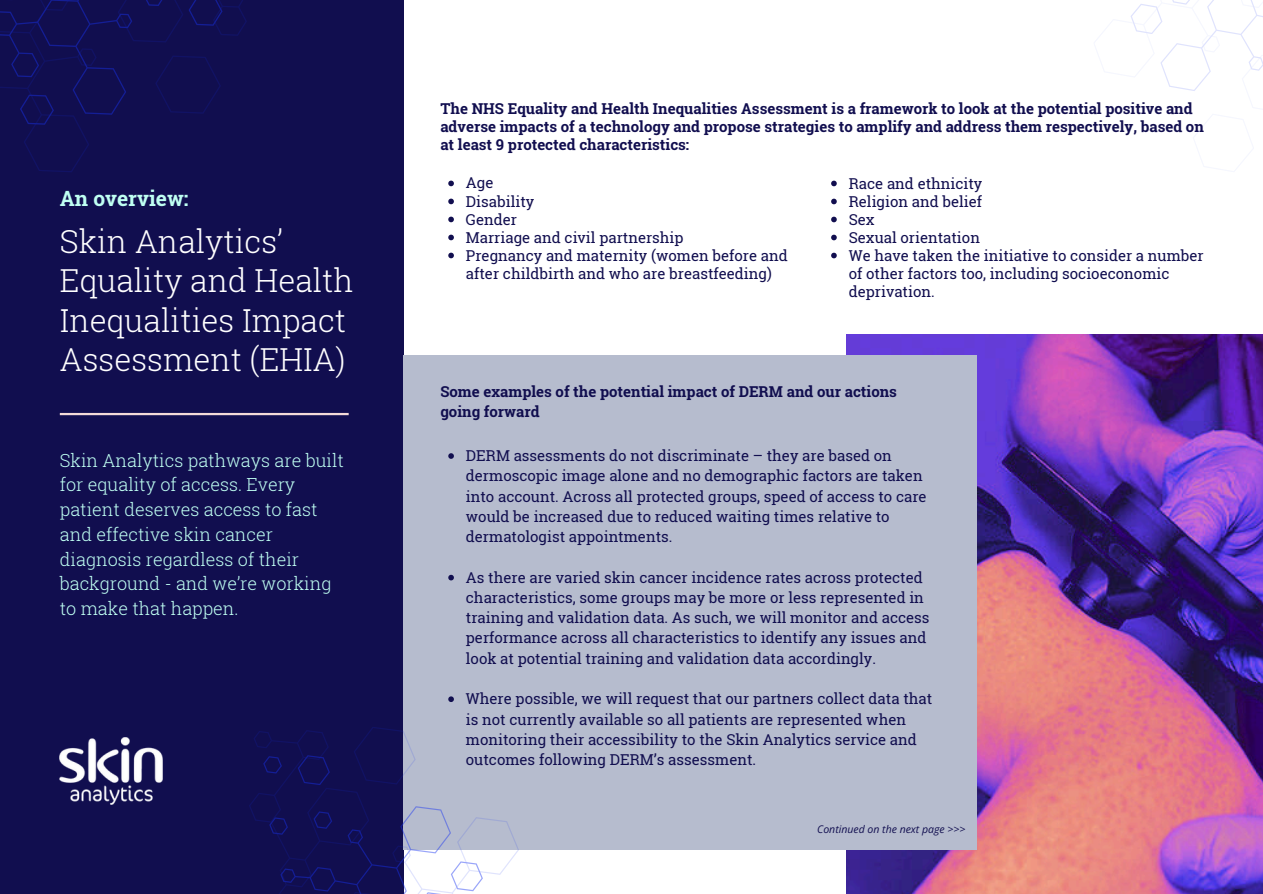
<style>
.page{position:relative;width:1263px;height:894px;background:#fff}
.page>*{position:absolute;margin:0;border:0;box-sizing:border-box;transform-origin:0 0}
.t1{font:300 31.65px/39.3px "Roboto Slab";color:#fff}
.t2{font:700 21px "Roboto Slab";color:#bffff2}
.t3{font:300 18px/24.8px "Roboto Slab";color:#bffff2}
.t4{font:15px/20.2px "Roboto Slab";color:#110e4f}
.t5{font:700 15px/18px "Roboto Slab";color:#110e4f}
.t6{font:italic 10.5px "Open Sans";color:#110e4f}
</style>
<div class="page">
<div style="left:0;top:0;width:403px;height:893px;background:#110e4f"></div>
<img style="left:60px;top:737px;width:102px;height:67px">
<hr style="left:60px;top:413px;width:289px;height:2px;background:#f4dbd8">
<img style="left:847px;top:334px;width:416px;height:559px">
<div style="left:403px;top:355px;width:574px;height:494px;background:#b6bcce"></div>
<svg style="left:448px;top:180px;width:6px;height:6px"></svg>
<svg style="left:448px;top:198px;width:6px;height:6px"></svg>
<svg style="left:448px;top:216px;width:6px;height:6px"></svg>
<svg style="left:448px;top:234px;width:6px;height:6px"></svg>
<svg style="left:448px;top:252px;width:6px;height:6px"></svg>
<svg style="left:831px;top:181px;width:6px;height:5px"></svg>
<svg style="left:831px;top:199px;width:6px;height:5px"></svg>
<svg style="left:831px;top:217px;width:6px;height:5px"></svg>
<svg style="left:831px;top:235px;width:6px;height:5px"></svg>
<svg style="left:831px;top:253px;width:6px;height:5px"></svg>
<svg style="left:448px;top:453px;width:6px;height:5px"></svg>
<svg style="left:448px;top:574px;width:6px;height:6px"></svg>
<svg style="left:448px;top:696px;width:6px;height:5px"></svg>
<svg style="left:249px;top:727px;width:282px;height:166px"></svg>
<svg style="left:0;top:0;width:247px;height:172px"></svg>
<svg style="left:1131px;top:0;width:132px;height:91px"></svg>
<h3 class="t2" style="left:60px;top:184px;width:130px">An overview:</h3>
<h1 class="t1" style="left:60px;top:221px;width:295px">Skin Analytics’<br>Equality and Health<br>Inequalities Impact<br>Assessment (EHIA)</h1>
<p class="t3" style="left:60px;top:447px;width:286px">Skin Analytics pathways are built for equality of access. Every patient deserves access to fast and effective skin cancer diagnosis regardless of their background - and we’re working to make that happen.</p>
<p class="t5" style="left:440px;top:99px;width:765px">The NHS Equality and Health Inequalities Assessment is a framework to look at the potential positive and adverse impacts of a technology and propose strategies to amplify and address them respectively, based on at least 9 protected characteristics:</p>
<h4 class="t4" style="left:466px;top:172px;width:29px">Age</h4>
<p class="t4" style="left:466px;top:190px;width:70px">Disability</p>
<p class="t4" style="left:466px;top:208px;width:53px">Gender</p>
<p class="t4" style="left:466px;top:226px;width:219px">Marriage and civil partnership</p>
<p class="t4" style="left:466px;top:246px;width:323px;line-height:18px">Pregnancy and maternity (women before and after childbirth and who are breastfeeding)</p>
<p class="t4" style="left:849px;top:172px;width:135px">Race and ethnicity</p>
<p class="t4" style="left:849px;top:190px;width:135px">Religion and belief</p>
<p class="t4" style="left:849px;top:208px;width:27px">Sex</p>
<p class="t4" style="left:849px;top:226px;width:133px">Sexual orientation</p>
<p class="t4" style="left:849px;top:246px;width:357px;line-height:18px">We have taken the initiative to consider a number of other factors too, including socioeconomic deprivation.</p>
<p class="t5" style="left:440px;top:381px;width:458px;line-height:20.2px">Some examples of the potential impact of DERM and our actions going forward</p>
<p class="t4" style="left:466px;top:445px;width:462px">DERM assessments do not discriminate – they are based on dermoscopic image alone and no demographic factors are taken into account. Across all protected groups, speed of access to care would be increased due to reduced waiting times relative to dermatologist appointments.</p>
<h4 class="t4" style="left:466px;top:566px;width:465px">As there are varied skin cancer incidence rates across protected characteristics, some groups may be more or less represented in training and validation data. As such, we will monitor and access performance across all characteristics to identify any issues and look at potential training and validation data accordingly.</h4>
<p class="t4" style="left:466px;top:688px;width:468px">Where possible, we will request that our partners collect data that is not currently available so all patients are represented when monitoring their accessibility to the Skin Analytics service and outcomes following DERM’s assessment.</p>
<p class="t6" style="left:817px;top:821px;width:150px">Continued on the next page &gt;&gt;&gt;</p>
</div>
